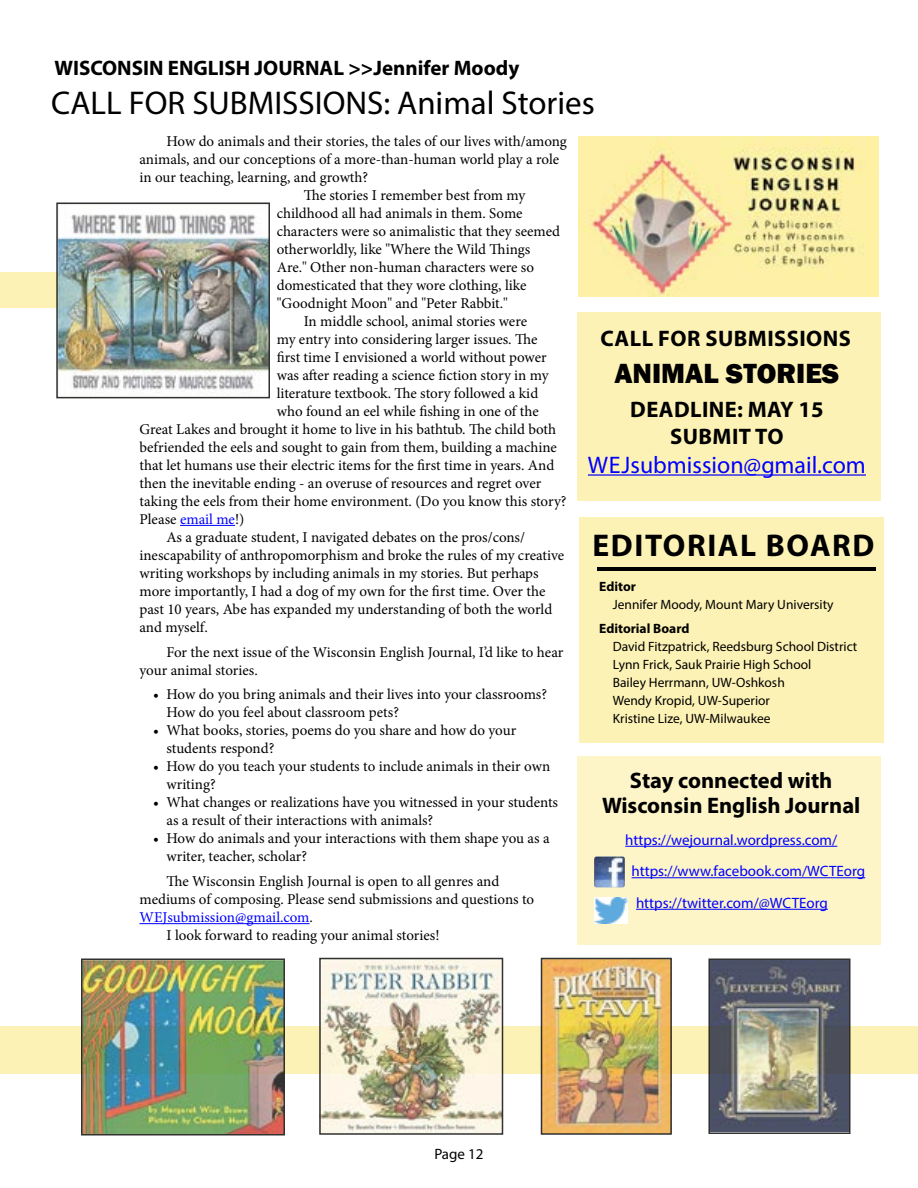
<style>
.page{position:relative;width:918px;height:1188px;background:#fff}
.page>*{position:absolute;margin:0;border:0;box-sizing:border-box;transform-origin:0 0}
.t1{font:33px "Myriad Pro";color:#000}
.t2{font:700 31.5px "Myriad Pro";letter-spacing:.05em;color:#000}
.t3{font:800 28.5px "Franklin Gothic";color:#000}
.t4{font:24px "Myriad Pro";color:#00f}
.t5{font:700 22.5px/25.5px "Myriad Pro";color:#000;text-align:center}
.t6{font:700 22.5px/27px "Myriad Pro";letter-spacing:.02em;color:#000;text-align:center}
.t7{font:700 21px "Myriad Pro";color:#000}
.t8{font:15px/18px "Minion Pro";letter-spacing:-.005em;color:#000}
.t9{font:15px/31.5px "Myriad Pro";color:#00f}
.t10{font:15px "Minion Pro";color:#00f}
.t11{font:15px "Myriad Pro";color:#000}
.t12{font:13.5px/18px "Myriad Pro";color:#000}
.t13{font:700 13.5px "Myriad Pro";color:#000}
.s1{color:#00f}
.s2{color:#000}
</style>
<div class="page">
<div style="left:0;top:272px;width:176px;height:35px;background:#fdf2b5"></div>
<div style="left:577px;top:756px;width:304px;height:189px;background:#fdf5c8"></div>
<hr style="left:625px;top:846px;width:212px;height:1px;background:#00f">
<hr style="left:632px;top:877px;width:233px;height:1px;background:#00f">
<hr style="left:636px;top:909px;width:192px;height:1px;background:#00f">
<img style="left:594px;top:856px;width:31px;height:31px">
<img style="left:595px;top:898px;width:32px;height:26px">
<img style="left:578px;top:137px;width:301px;height:160px">
<div style="left:0;top:1026px;width:918px;height:48px;background:#fdf2b5"></div>
<div style="left:577px;top:312px;width:304px;height:189px;background:#fdf2b5"></div>
<hr style="left:588px;top:474px;width:278px;height:2px;background:#00f">
<hr style="left:180px;top:525px;width:55px;height:1px;background:#00f">
<hr style="left:140px;top:923px;width:170px;height:1px;background:#00f">
<img style="left:59px;top:214px;width:208px;height:181px">
<div style="left:56px;top:202px;width:214px;height:196px;border:2px solid #000"></div>
<img style="left:84px;top:961px;width:198px;height:172px">
<div style="left:81px;top:958px;width:204px;height:178px;border:2px solid #000"></div>
<img style="left:322px;top:961px;width:178px;height:171px">
<div style="left:319px;top:958px;width:184px;height:177px;border:2px solid #000"></div>
<img style="left:544px;top:961px;width:125px;height:171px">
<div style="left:541px;top:958px;width:131px;height:177px;border:2px solid #000"></div>
<img style="left:711px;top:961px;width:136px;height:170px">
<div style="left:708px;top:958px;width:142px;height:176px;border:2px solid #000"></div>
<div style="left:579px;top:517px;width:305px;height:225px;background:#fdf2b5"></div>
<div style="left:597px;top:554px;width:289px;height:29px;background:#000;opacity:.5"></div>
<h3 class="t7" style="left:54px;top:54px;width:466px">WISCONSIN ENGLISH JOURNAL &gt;&gt;Jennifer Moody</h3>
<h1 class="t1" style="left:51px;top:82px;width:545px">CALL FOR SUBMISSIONS: Animal Stories</h1>
<p class="t8" style="left:166px;top:132px;width:402px">How do animals and their stories, the tales of our lives with/among</p>
<p class="t8" style="left:140px;top:150px;width:421px">animals, and our conceptions of a more-than-human world play a role</p>
<p class="t8" style="left:140px;top:168px;width:230px">in our teaching, learning, and growth?</p>
<p class="t8" style="left:304px;top:186px;width:223px">The stories I remember best from my</p>
<p class="t8" style="left:277px;top:204px;width:247px">childhood all had animals in them. Some</p>
<p class="t8" style="left:277px;top:222px;width:285px">characters were so animalistic that they seemed</p>
<p class="t8" style="left:277px;top:240px;width:255px">otherworldly, like "Where the Wild Things</p>
<p class="t8" style="left:277px;top:258px;width:259px">Are." Other non-human characters were so</p>
<p class="t8" style="left:277px;top:276px;width:251px">domesticated that they wore clothing, like</p>
<p class="t8" style="left:277px;top:294px;width:233px">"Goodnight Moon" and "Peter Rabbit."</p>
<p class="t8" style="left:304px;top:312px;width:225px">In middle school, animal stories were</p>
<p class="t8" style="left:277px;top:330px;width:262px">my entry into considering larger issues. The</p>
<p class="t8" style="left:277px;top:348px;width:271px">first time I envisioned a world without power</p>
<p class="t8" style="left:277px;top:366px;width:274px">was after reading a science fiction story in my</p>
<p class="t8" style="left:277px;top:384px;width:263px">literature textbook. The story followed a kid</p>
<p class="t8" style="left:277px;top:402px;width:263px">who found an eel while fishing in one of the</p>
<p class="t8" style="left:140px;top:420px;width:418px">Great Lakes and brought it home to live in his bathtub. The child both</p>
<p class="t8" style="left:140px;top:438px;width:419px">befriended the eels and sought to gain from them, building a machine</p>
<p class="t8" style="left:140px;top:456px;width:416px">that let humans use their electric items for the first time in years. And</p>
<p class="t8" style="left:140px;top:474px;width:403px">then the inevitable ending - an overuse of resources and regret over</p>
<p class="t8" style="left:140px;top:492px;width:429px">taking the eels from their home environment. (Do you know this story?</p>
<p class="t8" style="left:140px;top:510px;width:106px">Please <span class="s1">email me</span>!)</p>
<p class="t8" style="left:166px;top:528px;width:360px">As a graduate student, I navigated debates on the pros/cons/</p>
<p class="t8" style="left:140px;top:546px;width:426px">inescapability of anthropomorphism and broke the rules of my creative</p>
<p class="t8" style="left:140px;top:564px;width:401px">writing workshops by including animals in my stories. But perhaps</p>
<p class="t8" style="left:140px;top:582px;width:407px">more importantly, I had a dog of my own for the first time. Over the</p>
<p class="t8" style="left:140px;top:600px;width:414px">past 10 years, Abe has expanded my understanding of both the world</p>
<p class="t8" style="left:140px;top:618px;width:70px">and myself.</p>
<p class="t8" style="left:140px;top:643px;width:425px;text-indent:27px">For the next issue of the Wisconsin English Journal, I’d like to hear your animal stories.</p>
<p class="t8" style="left:166px;top:686px;width:382px;text-indent:-14px">• How do you bring animals and their lives into your classrooms?<br>How do you feel about classroom pets?</p>
<p class="t8" style="left:166px;top:722px;width:351px;text-indent:-14px">• What books, stories, poems do you share and how do your students respond?</p>
<p class="t8" style="left:166px;top:758px;width:385px;text-indent:-14px">• How do you teach your students to include animals in their own writing?</p>
<p class="t8" style="left:166px;top:794px;width:393px;text-indent:-14px">• What changes or realizations have you witnessed in your students as a result of their interactions with animals?</p>
<p class="t8" style="left:166px;top:830px;width:385px;text-indent:-14px">• How do animals and your interactions with them shape you as a writer, teacher, scholar?</p>
<p class="t8" style="left:166px;top:872px;width:334px">The Wisconsin English Journal is open to all genres and</p>
<p class="t8" style="left:140px;top:890px;width:396px">mediums of composing. Please send submissions and questions to</p>
<p class="t10" style="left:140px;top:907px;width:175px">WEJsubmission@gmail.com<span class="s2">.</span></p>
<p class="t8" style="left:166px;top:926px;width:275px">I look forward to reading your animal stories!</p>
<h3 class="t6" style="left:601px;top:324px;width:252px">CALL FOR SUBMISSIONS</h3>
<h3 class="t3" style="left:614px;top:355px;width:226px">ANIMAL STORIES</h3>
<h3 class="t6" style="left:630px;top:395px;width:195px">DEADLINE: MAY 15<br>SUBMIT TO</h3>
<h3 class="t4" style="left:588px;top:450px;width:280px">WEJsubmission@gmail.com</h3>
<h2 class="t2" style="left:593px;top:525px;width:283px">EDITORIAL BOARD</h2>
<p class="t13" style="left:599px;top:577px;width:38px">Editor</p>
<p class="t12" style="left:613px;top:595px;width:222px">Jennifer Moody, Mount Mary University</p>
<p class="t13" style="left:599px;top:620px;width:92px">Editorial Board</p>
<p class="t12" style="left:613px;top:638px;width:246px">David Fitzpatrick, Reedsburg School District Lynn Frick, Sauk Prairie High School<br>Bailey Herrmann, UW-Oshkosh<br>Wendy Kropid, UW-Superior<br>Kristine Lize, UW-Milwaukee</p>
<h3 class="t5" style="left:602px;top:767px;width:260px">Stay connected with<br>Wisconsin English Journal</h3>
<p class="t9" style="left:632px;top:824px;width:235px;text-indent:-6px">https://wejournal.wordpress.com/ https://www.facebook.com/WCTEorg https://twitter.com/@WCTEorg</p>
<p class="t11" style="left:434px;top:1144px;width:51px">Page 12</p>
</div>
